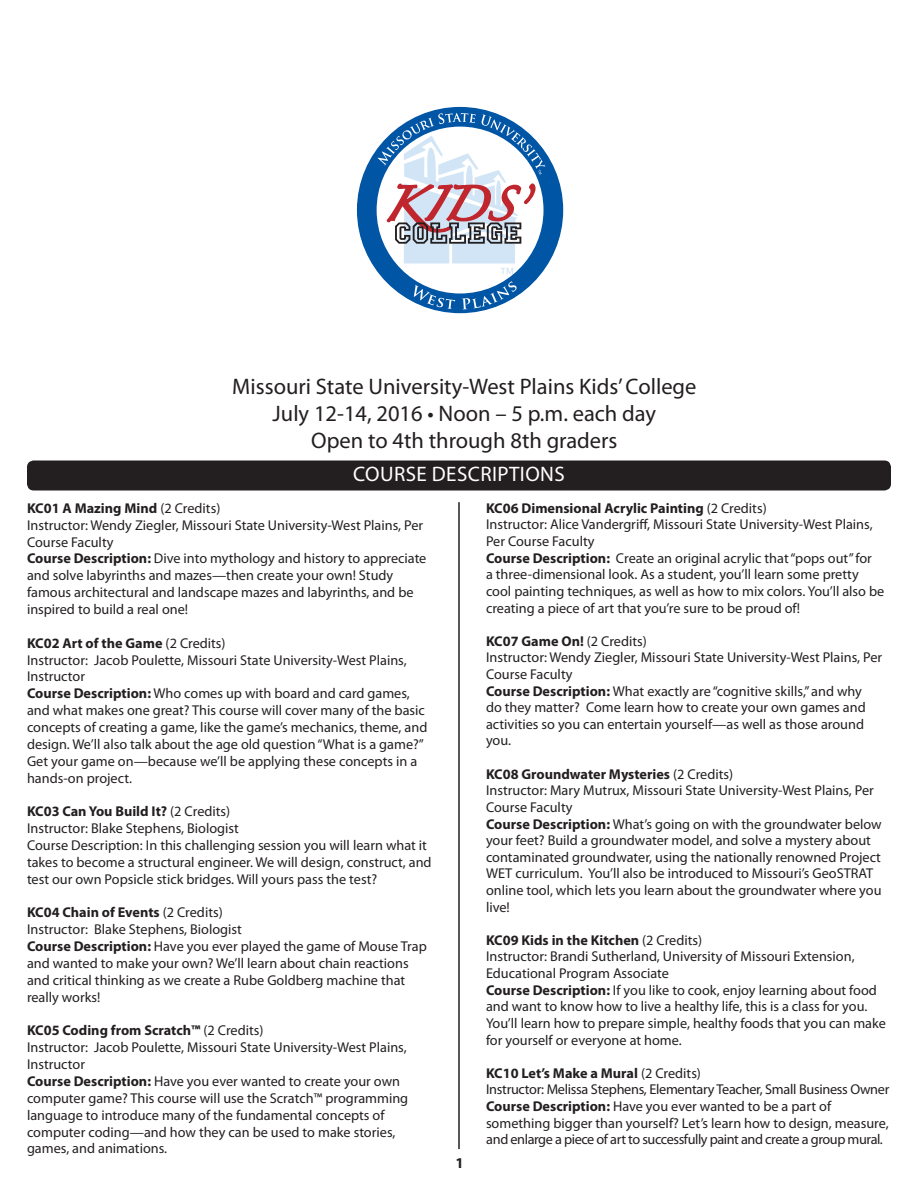
<style>
.page{position:relative;width:918px;height:1188px;background:#fff}
.page>*{position:absolute;margin:0;border:0;box-sizing:border-box;transform-origin:0 0}
.t1{font:22.5px/27px "Myriad Pro";color:#231f20;text-align:center}
.t2{font:21px "Myriad Pro";color:#fff}
.t3{font:700 15px "Myriad Pro";color:#231f20}
.t4{font:14.25px/16.8px "Myriad Pro";color:#231f20}
.t5{font:14.25px/16.6px "Myriad Pro";letter-spacing:-.02em;color:#231f20}
.s1{font-weight:700}
</style>
<div class="page">
<svg style="left:357px;top:107px;width:206px;height:206px"></svg>
<hr style="left:458px;top:502px;width:2px;height:647px;background:#231f20">
<div style="left:27px;top:460px;width:864px;height:30px;background:#231f20;border-radius:7px"></div>
<h1 class="t1" style="left:232px;top:373px;width:466px">Missouri State University-West Plains Kids’ College<br>July 12-14, 2016 • Noon – 5 p.m. each day<br>Open to 4th through 8th graders</h1>
<h2 class="t2" style="left:353px;top:461px;width:26px">Course</h2>
<h2 class="t2" style="left:432px;top:461px;width:26px">Descriptions</h2>
<p class="t4" style="left:27px;top:499px;width:401px"><span class="s1">KC01 A Mazing Mind</span> (2 Credits)<br>Instructor: Wendy Ziegler, Missouri State University-West Plains, Per Course Faculty<br><span class="s1">Course Description:</span> Dive into mythology and history to appreciate and solve labyrinths and mazes—then create your own! Study famous architectural and landscape mazes and labyrinths, and be inspired to build a real one!</p>
<p class="t4" style="left:27px;top:634px;width:402px"><span class="s1">KC02 Art of the Game</span> (2 Credits)<br>Instructor: Jacob Poulette, Missouri State University-West Plains, Instructor<br><span class="s1">Course Description:</span> Who comes up with board and card games, and what makes one great? This course will cover many of the basic concepts of creating a game, like the game’s mechanics, theme, and design. We’ll also talk about the age old question “What is a game?” Get your game on—because we’ll be applying these concepts in a hands-on project.</p>
<p class="t4" style="left:27px;top:803px;width:406px"><span class="s1">KC03 Can You Build It?</span> (2 Credits)<br>Instructor: Blake Stephens, Biologist<br>Course Description: In this challenging session you will learn what it takes to become a structural engineer. We will design, construct, and test our own Popsicle stick bridges. Will yours pass the test?</p>
<p class="t4" style="left:27px;top:904px;width:401px"><span class="s1">KC04 Chain of Events</span> (2 Credits)<br>Instructor: Blake Stephens, Biologist<br><span class="s1">Course Description:</span> Have you ever played the game of Mouse Trap and wanted to make your own? We’ll learn about chain reactions and critical thinking as we create a Rube Goldberg machine that really works!</p>
<p class="t4" style="left:27px;top:1022px;width:383px"><span class="s1">KC05 Coding from Scratch™</span> (2 Credits)<br>Instructor: Jacob Poulette, Missouri State University-West Plains, Instructor<br><span class="s1">Course Description:</span> Have you ever wanted to create your own computer game? This course will use the Scratch™ programming language to introduce many of the fundamental concepts of computer coding—and how they can be used to make stories, games, and animations.</p>
<p class="t3" style="left:455px;top:1153px;width:10px">1</p>
<p class="t4" style="left:486px;top:499px;width:400px"><span class="s1">KC06 Dimensional Acrylic Painting</span> (2 Credits)<br>Instructor: Alice Vandergriff, Missouri State University-West Plains, Per Course Faculty<br><span class="s1">Course Description:</span> Create an original acrylic that “pops out” for<br>a three-dimensional look. As a student, you’ll learn some pretty cool painting techniques, as well as how to mix colors. You’ll also be creating a piece of art that you’re sure to be proud of!</p>
<p class="t4" style="left:486px;top:632px;width:398px"><span class="s1">KC07 Game On!</span> (2 Credits)<br>Instructor: Wendy Ziegler, Missouri State University-West Plains, Per Course Faculty<br><span class="s1">Course Description:</span> What exactly are “cognitive skills,” and why<br>do they matter? Come learn how to create your own games and activities so you can entertain yourself—as well as those around you.</p>
<p class="t4" style="left:486px;top:765px;width:397px"><span class="s1">KC08 Groundwater Mysteries</span> (2 Credits)<br>Instructor: Mary Mutrux, Missouri State University-West Plains, Per Course Faculty<br><span class="s1">Course Description:</span> What’s going on with the groundwater below your feet? Build a groundwater model, and solve a mystery about contaminated groundwater, using the nationally renowned Project WET curriculum. You’ll also be introduced to Missouri’s GeoSTRAT online tool, which lets you learn about the groundwater where you live!</p>
<p class="t4" style="left:486px;top:931px;width:401px"><span class="s1">KC09 Kids in the Kitchen</span> (2 Credits)<br>Instructor: Brandi Sutherland, University of Missouri Extension, Educational Program Associate<br><span class="s1">Course Description:</span> If you like to cook, enjoy learning about food and want to know how to live a healthy life, this is a class for you.<br>You’ll learn how to prepare simple, healthy foods that you can make for yourself or everyone at home.</p>
<p class="t5" style="left:486px;top:1064px;width:405px"><span class="s1">KC10 Let’s Make a Mural</span> (2 Credits)<br>Instructor: Melissa Stephens, Elementary Teacher, Small Business Owner <span class="s1">Course Description:</span> Have you ever wanted to be a part of something bigger than yourself? Let’s learn how to design, measure, and enlarge a piece of art to successfully paint and create a group mural.</p>
</div>
